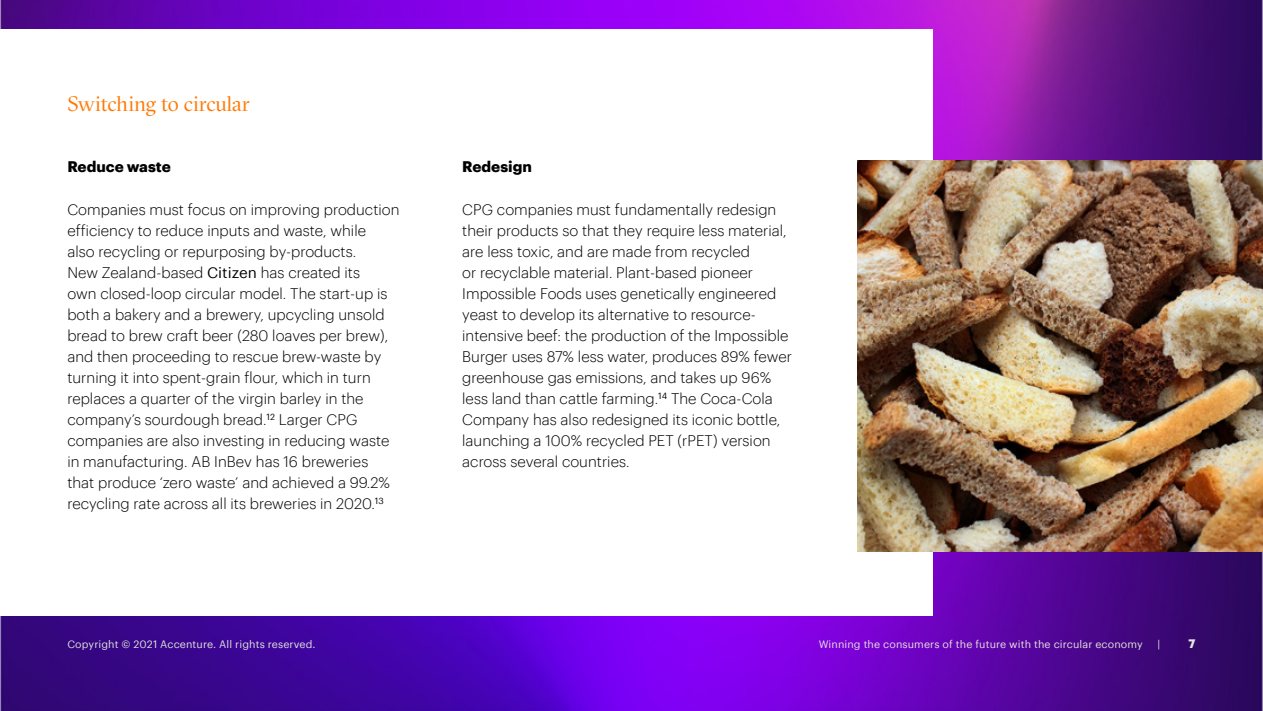
<style>
.page{position:relative;width:1263px;height:711px;background:#fff}
.page>*{position:absolute;margin:0;border:0;box-sizing:border-box;transform-origin:0 0}
.t1{font:21px "GT Sectra Fine";letter-spacing:-.005em;color:#ff7800}
.t2{font:300 15px/21px "Graphik";color:#000}
.t3{font:700 15px "Graphik";color:#000}
.t4{font:700 12px "Graphik";color:#e6e6dc}
.t5{font:10.5px "Graphik";letter-spacing:.01em;color:#e6e6dc}
.s1{font-weight:400}
</style>
<div class="page">
<img style="left:0;top:0;width:1263px;height:710px">
<div style="left:0;top:30px;width:932px;height:585px;background:#fff"></div>
<img style="left:857px;top:160px;width:406px;height:391px">
<h1 class="t1" style="left:67px;top:91px;width:184px">Switching to circular</h1>
<p class="t3" style="left:67px;top:155px;width:105px">Reduce waste</p>
<p class="t2" style="left:67px;top:197px;width:334px">Companies must focus on improving production efficiency to reduce inputs and waste, while<br>also recycling or repurposing by-products.<br>New Zealand-based <span class="s1">Citizen</span> has created its<br>own closed-loop circular model. The start-up is both a bakery and a brewery, upcycling unsold bread to brew craft beer (280 loaves per brew), and then proceeding to rescue brew-waste by turning it into spent-grain flour, which in turn replaces a quarter of the virgin barley in the company’s sourdough bread.<sup>12</sup> Larger CPG companies are also investing in reducing waste in manufacturing. AB InBev has 16 breweries<br>that produce ‘zero waste’ and achieved a 99.2% recycling rate across all its breweries in 2020.<sup>13</sup></p>
<p class="t5" style="left:67px;top:635px;width:250px">Copyright © 2021 Accenture. All rights reserved.</p>
<p class="t3" style="left:462px;top:155px;width:71px">Redesign</p>
<p class="t2" style="left:462px;top:197px;width:331px">CPG companies must fundamentally redesign their products so that they require less material, are less toxic, and are made from recycled<br>or recyclable material. Plant-based pioneer Impossible Foods uses genetically engineered yeast to develop its alternative to resource&shy;intensive beef: the production of the Impossible Burger uses 87% less water, produces 89% fewer greenhouse gas emissions, and takes up 96% less land than cattle farming.<sup>14</sup> The Coca-Cola Company has also redesigned its iconic bottle, launching a 100% recycled PET (rPET) version across several countries.</p>
<p class="t5" style="left:819px;top:635px;width:325px">Winning the consumers of the future with the circular economy</p>
<p class="t5" style="left:1157px;top:635px;width:4px">|</p>
<p class="t4" style="left:1188px;top:633px;width:9px">7</p>
</div>
